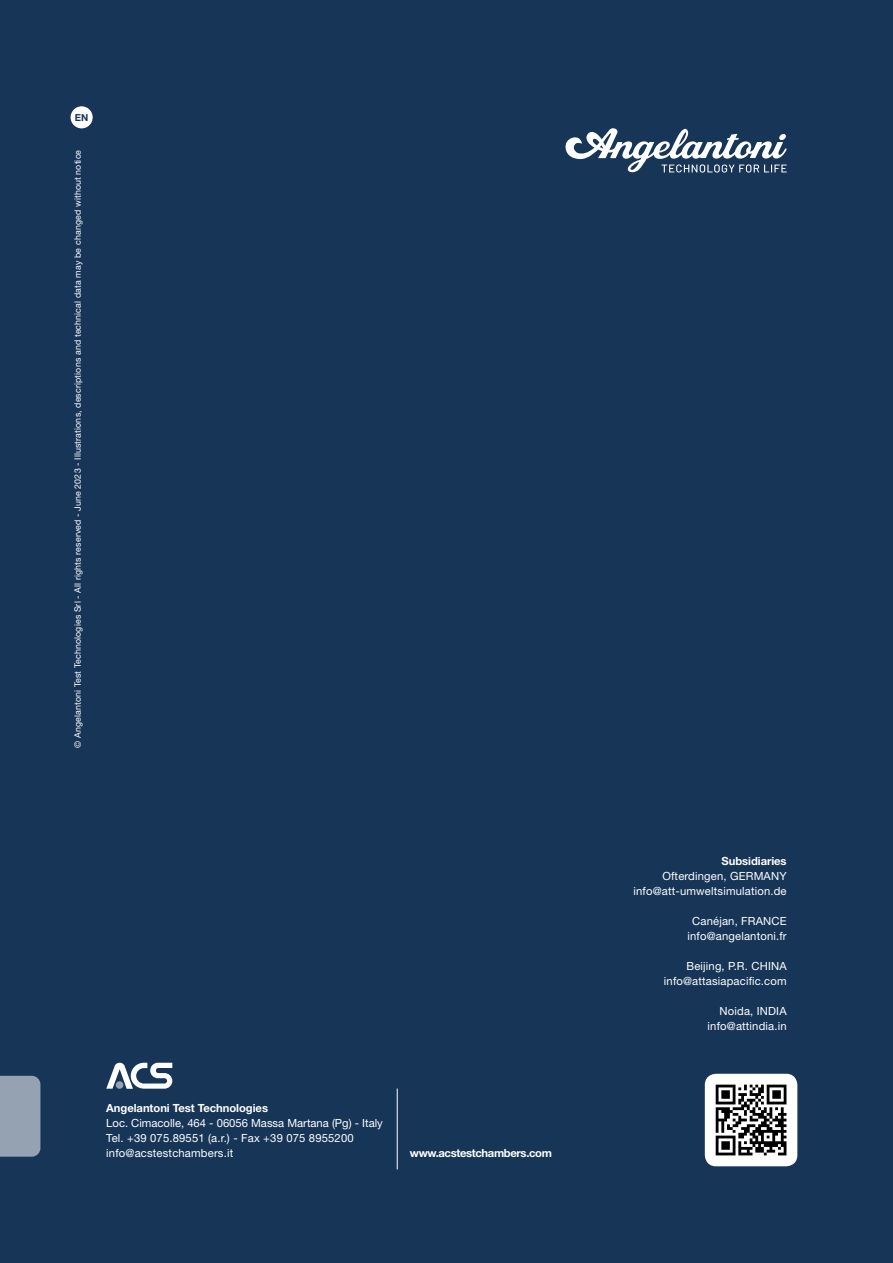
<style>
.page{position:relative;width:893px;height:1263px;background:#173557}
.page>*{position:absolute;margin:0;border:0;box-sizing:border-box;transform-origin:0 0}
.t1{font:11.25px/15px "Helvetica Neue LT Std";letter-spacing:.015em;color:#fff;text-align:right}
.t2{font:700 11.25px "Helvetica Neue LT Std";letter-spacing:-.005em;color:#fff}
.t3{font:700 11.25px "Helvetica Neue LT Std";letter-spacing:-.03em;color:#fff}
.t4{font:700 9.75px "Helvetica Neue LT Std";color:#173557}
.t5{font:8.85px "Helvetica Neue LT Std";letter-spacing:.015em;color:#fff}
</style>
<div class="page">
<div style="left:705px;top:1074px;width:92px;height:92px;background:#fff;border-radius:11px"></div>
<svg style="left:715px;top:1084px;width:72px;height:72px"></svg>
<svg style="left:716px;top:1084px;width:70px;height:71px"></svg>
<div style="left:71px;top:106px;width:22px;height:22px;background:#fff;border-radius:50%"></div>
<hr style="left:397px;top:1088px;width:1px;height:81px;background:#fff">
<div style="left:0;top:1076px;width:40px;height:81px;background:#94a2b2"></div>
<svg style="left:106px;top:1063px;width:66px;height:26px"></svg>
<svg style="left:565px;top:128px;width:222px;height:45px"></svg>
<p class="t4" style="left:75px;top:111px;width:15px">EN</p>
<p class="t5" style="left:72px;top:748px;width:599px;rotate:-90deg">© Angelantoni Test Technologies Srl - All rights reserved - June 2023 - Illustrations, descriptions and technical data may be changed without notice</p>
<p class="t2" style="left:106px;top:1101px;width:163px">Angelantoni Test Technologies</p>
<p class="t1" style="left:106px;top:1115px;width:278px;text-align:left">Loc. Cimacolle, 464 - 06056 Massa Martana (Pg) - Italy<br>Tel. +39 075.89551 (a.r.) - Fax +39 075 8955200 info@acstestchambers.it</p>
<p class="t3" style="left:410px;top:1146px;width:144px">www.acstestchambers.com</p>
<p class="t2" style="left:721px;top:854px;width:67px">Subsidiaries</p>
<p class="t1" style="left:633px;top:869px;width:155px">Ofterdingen, GERMANY info@att-umweltsimulation.de</p>
<p class="t1" style="left:687px;top:914px;width:101px;text-align:center">Canéjan, FRANCE info@angelantoni.fr</p>
<p class="t1" style="left:664px;top:959px;width:124px">Beijing, P.R. CHINA info@attasiapacific.com</p>
<p class="t1" style="left:708px;top:1004px;width:81px">Noida, INDIA info@attindia.in</p>
</div>
